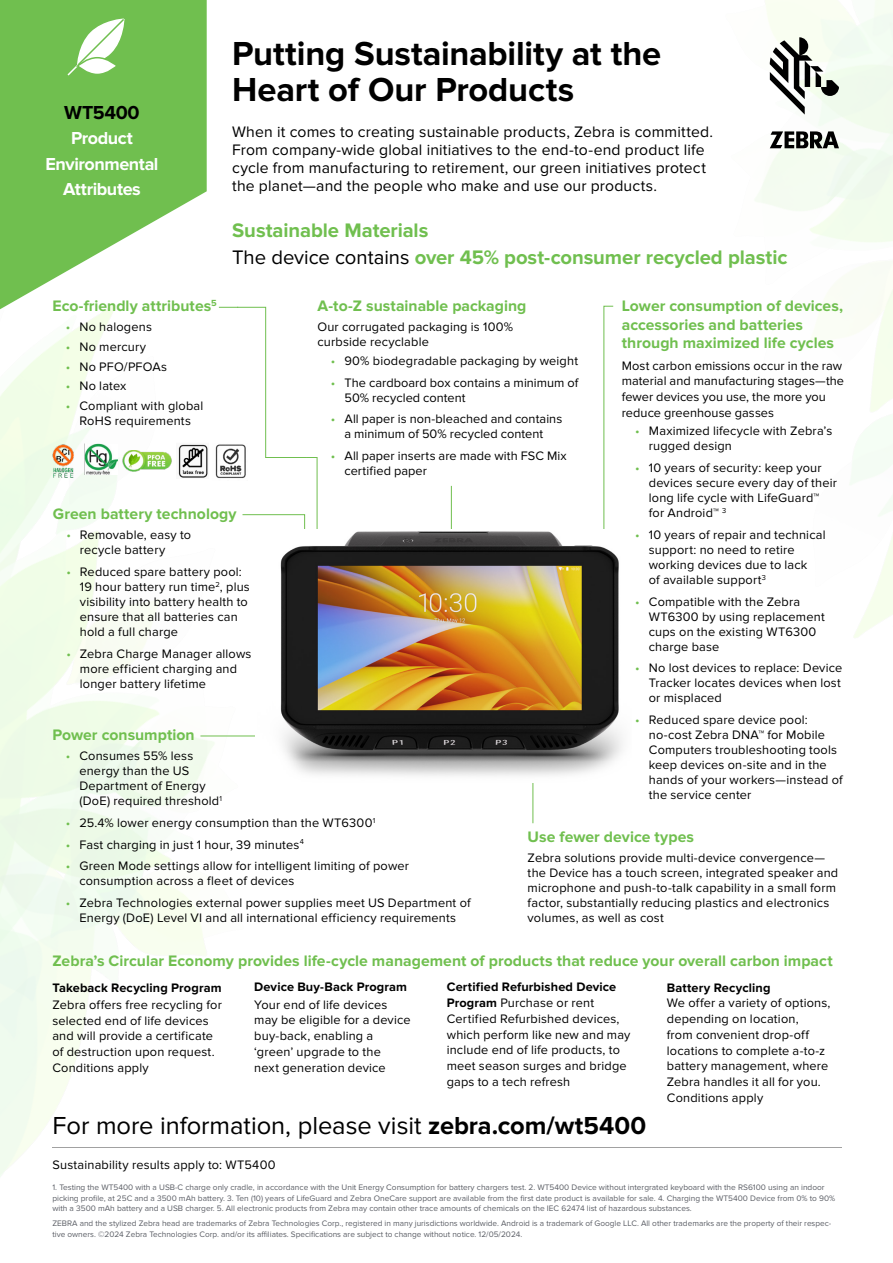
<style>
.page{position:relative;width:893px;height:1263px;background:#fff}
.page>*{position:absolute;margin:0;border:0;box-sizing:border-box;transform-origin:0 0}
.t1{font:700 34.5px/36px "Proxima Nova";letter-spacing:-.005em;color:#000}
.t2{font:25.5px "Proxima Nova";color:#000}
.t3{font:700 20.25px/27.9px "Proxima Nova";letter-spacing:-.005em;color:#70bf4f}
.t4{font:700 19.5px "Proxima Nova";letter-spacing:-.015em;color:#000}
.t5{font:700 18px/25.5px "Proxima Nova";letter-spacing:-.025em;color:#fff;text-align:center}
.t6{font:700 15.75px/18.8px "Proxima Nova";color:#70bf4f}
.t7{font:15.75px/18px "Proxima Nova";letter-spacing:.01em;color:#000}
.t8{font:12.75px/15px "Proxima Nova";letter-spacing:.015em;color:#000}
.t9{font:700 12.75px "Proxima Nova";letter-spacing:.01em;color:#000}
.t10{font:8.25px/10.5px "Proxima Nova";color:#5c5f66}
.s1{font-weight:400;color:#000}
.s2{color:#70bf4f}
.s3{font-weight:700}
</style>
<div class="page">
<img style="left:0;top:306px;width:318px;height:871px">
<div style="left:39px;top:1135px;width:816px;height:13px;background:#fff"></div>
<svg style="left:770px;top:37px;width:69px;height:78px"></svg>
<svg style="left:770px;top:131px;width:69px;height:17px"></svg>
<svg style="left:0;top:0;width:207px;height:353px;fill:#70bf4f"></svg>
<svg style="left:66px;top:17px;width:60px;height:60px"></svg>
<hr style="left:451px;top:486px;width:1px;height:51px;background:#70bf4f">
<img style="left:213px;top:443px;width:35px;height:37px">
<img style="left:177px;top:443px;width:31px;height:36px">
<img style="left:120px;top:450px;width:53px;height:29px">
<img style="left:85px;top:443px;width:32px;height:32px">
<img style="left:52px;top:444px;width:23px;height:34px">
<svg style="left:242px;top:514px;width:63px;height:29px"></svg>
<hr style="left:317px;top:458px;width:1px;height:74px;background:#70bf4f">
<svg style="left:219px;top:307px;width:98px;height:151px"></svg>
<svg style="left:603px;top:305px;width:11px;height:224px"></svg>
<hr style="left:200px;top:736px;width:89px;height:1px;background:#70bf4f">
<hr style="left:532px;top:752px;width:1px;height:71px;background:#70bf4f">
<img style="left:255px;top:530px;width:368px;height:252px">
<h3 class="t4" style="left:64px;top:101px;width:77px">WT5400</h3>
<h3 class="t5" style="left:45px;top:126px;width:115px">Product<br>Environmental<br>Attributes</h3>
<h1 class="t1" style="left:232px;top:36px;width:431px">Putting Sustainability at the<br>Heart of Our Products</h1>
<p class="t7" style="left:232px;top:123px;width:482px">When it comes to creating sustainable products, Zebra is committed.<br>From company-wide global initiatives to the end-to-end product life cycle from manufacturing to retirement, our green initiatives protect the planet—and the people who make and use our products.</p>
<h3 class="t3" style="left:232px;top:216px;width:557px">Sustainable Materials<br><span class="s1">The device contains</span> over 45% post-consumer recycled plastic</h3>
<p class="t6" style="left:52px;top:297px;width:166px">Eco-friendly attributes<sup>5</sup></p>
<p class="t8" style="left:66px;top:320px;width:88px"><span class="s2">•</span> No halogens</p>
<p class="t8" style="left:66px;top:339px;width:82px"><span class="s2">•</span> No mercury</p>
<p class="t8" style="left:66px;top:359px;width:103px"><span class="s2">•</span> No PFO/PFOAs</p>
<p class="t8" style="left:66px;top:379px;width:62px"><span class="s2">•</span> No latex</p>
<p class="t8" style="left:66px;top:398px;width:139px;text-align:center"><span class="s2">•</span> Compliant with global<br>RoHS requirements</p>
<p class="t6" style="left:317px;top:297px;width:211px">A-to-Z sustainable packaging</p>
<p class="t8" style="left:317px;top:320px;width:197px">Our corrugated packaging is 100% curbside recyclable</p>
<p class="t8" style="left:331px;top:353px;width:249px"><span class="s2">•</span> 90% biodegradable packaging by weight</p>
<p class="t8" style="left:344px;top:375px;width:236px;text-indent:-14px"><span class="s2">•</span> The cardboard box contains a minimum of<br>50% recycled content</p>
<p class="t8" style="left:331px;top:412px;width:233px;text-align:center"><span class="s2">•</span> All paper is non-bleached and contains a minimum of 50% recycled content</p>
<p class="t8" style="left:344px;top:449px;width:224px;text-indent:-14px"><span class="s2">•</span> All paper inserts are made with FSC Mix certified paper</p>
<p class="t6" style="left:622px;top:297px;width:223px">Lower consumption of devices, accessories and batteries through maximized life cycles</p>
<p class="t8" style="left:622px;top:358px;width:224px;line-height:15.8px">Most carbon emissions occur in the raw material and manufacturing stages—the fewer devices you use, the more you reduce greenhouse gasses</p>
<p class="t8" style="left:649px;top:424px;width:185px;text-indent:-14px"><span class="s2">•</span> Maximized lifecycle with Zebra’s rugged design</p>
<p class="t8" style="left:649px;top:461px;width:190px;text-indent:-14px"><span class="s2">•</span> 10 years of security: keep your devices secure every day of their long life cycle with LifeGuard™ for Android™ <sup>3</sup></p>
<p class="t8" style="left:649px;top:527px;width:178px;text-indent:-14px"><span class="s2">•</span> 10 years of repair and technical support: no need to retire working devices due to lack<br>of available support<sup>3</sup></p>
<p class="t8" style="left:649px;top:594px;width:177px;text-indent:-14px"><span class="s2">•</span> Compatible with the Zebra<br>WT6300 by using replacement cups on the existing WT6300 charge base</p>
<p class="t8" style="left:649px;top:661px;width:195px;text-align:justify;text-indent:-14px"><span class="s2">•</span> No lost devices to replace: Device Tracker locates devices when lost or misplaced</p>
<p class="t8" style="left:649px;top:713px;width:195px;text-indent:-14px"><span class="s2">•</span> Reduced spare device pool: no-cost Zebra DNA™ for Mobile<br>Computers troubleshooting tools keep devices on-site and in the hands of your workers—instead of the service center</p>
<p class="t6" style="left:53px;top:505px;width:185px">Green battery technology</p>
<p class="t8" style="left:80px;top:528px;width:113px;text-indent:-14px"><span class="s2">•</span> Removable, easy to recycle battery</p>
<p class="t8" style="left:80px;top:565px;width:171px;text-indent:-14px"><span class="s2">•</span> Reduced spare battery pool:<br>19 hour battery run time<sup>2</sup>, plus visibility into battery health to ensure that all batteries can hold a full charge</p>
<p class="t8" style="left:80px;top:646px;width:173px;text-indent:-14px"><span class="s2">•</span> Zebra Charge Manager allows more efficient charging and longer battery lifetime</p>
<p class="t6" style="left:52px;top:725px;width:144px">Power consumption</p>
<p class="t8" style="left:79px;top:748px;width:144px;text-indent:-14px"><span class="s2">•</span> Consumes 55% less energy than the US<br>Department of Energy (DoE) required threshold<sup>1</sup></p>
<p class="t8" style="left:66px;top:815px;width:311px"><span class="s2">•</span> 25.4% lower energy consumption than the WT6300<sup>1</sup></p>
<p class="t8" style="left:66px;top:837px;width:239px"><span class="s2">•</span> Fast charging in just 1 hour, 39 minutes<sup>4</sup></p>
<p class="t8" style="left:79px;top:859px;width:331px;text-indent:-14px"><span class="s2">•</span> Green Mode settings allow for intelligent limiting of power consumption across a fleet of devices</p>
<p class="t8" style="left:66px;top:895px;width:406px;text-align:center"><span class="s2">•</span> Zebra Technologies external power supplies meet US Department of<br>Energy (DoE) Level VI and all international efficiency requirements</p>
<p class="t6" style="left:528px;top:827px;width:168px">Use fewer device types</p>
<p class="t8" style="left:528px;top:850px;width:312px">Zebra solutions provide multi-device convergence— the Device has a touch screen, integrated speaker and microphone and push-to-talk capability in a small form factor, substantially reducing plastics and electronics volumes, as well as cost</p>
<p class="t6" style="left:52px;top:951px;width:782px">Zebra’s Circular Economy provides life-cycle management of products that reduce your overall carbon impact</p>
<p class="t8" style="left:447px;top:979px;width:185px;line-height:15.8px"><span class="s3">Certified Refurbished Device<br>Program</span> Purchase or rent<br>Certified Refurbished devices, which perform like new and may include end of life products, to meet season surges and bridge gaps to a tech refresh</p>
<p class="t9" style="left:254px;top:980px;width:154px">Device Buy-Back Program</p>
<p class="t8" style="left:254px;top:997px;width:158px;line-height:15.8px">Your end of life devices may be eligible for a device buy-back, enabling a ‘green’ upgrade to the<br>next generation device</p>
<p class="t9" style="left:52px;top:980px;width:171px">Takeback Recycling Program</p>
<p class="t8" style="left:52px;top:997px;width:171px;line-height:15.8px">Zebra offers free recycling for selected end of life devices and will provide a certificate of destruction upon request.<br>Conditions apply</p>
<p class="t9" style="left:667px;top:980px;width:105px">Battery Recycling</p>
<p class="t8" style="left:667px;top:995px;width:165px;line-height:15.8px">We offer a variety of options, depending on location,<br>from convenient drop-off locations to complete a-to-z battery management, where<br>Zebra handles it all for you.<br>Conditions apply</p>
<h2 class="t2" style="left:52px;top:1111px;width:595px">For more information, please visit <span class="s3">zebra.com/wt5400</span></h2>
<p class="t8" style="left:52px;top:1157px;width:225px">Sustainability results apply to: WT5400</p>
<p class="t10" style="left:52px;top:1182px;width:784px">1. Testing the WT5400 with a USB-C charge only cradle, in accordance with the Unit Energy Consumption for battery chargers test. 2. WT5400 Device without intergrated keyboard with the RS6100 using an indoor picking profile, at 25C and a 3500 mAh battery. 3. Ten (10) years of LifeGuard and Zebra OneCare support are available from the first date product is available for sale. 4. Charging the WT5400 Device from 0% to 90% with a 3500 mAh battery and a USB charger. 5. All electronic products from Zebra may contain other trace amounts of chemicals on the IEC 62474 list of hazardous substances.</p>
<p class="t10" style="left:52px;top:1218px;width:780px">ZEBRA and the stylized Zebra head are trademarks of Zebra Technologies Corp., registered in many jurisdictions worldwide. Android is a trademark of Google LLC. All other trademarks are the property of their respec&shy;tive owners. ©2024 Zebra Technologies Corp. and/or its affiliates. Specifications are subject to change without notice. 12/05/2024.</p>
</div>
